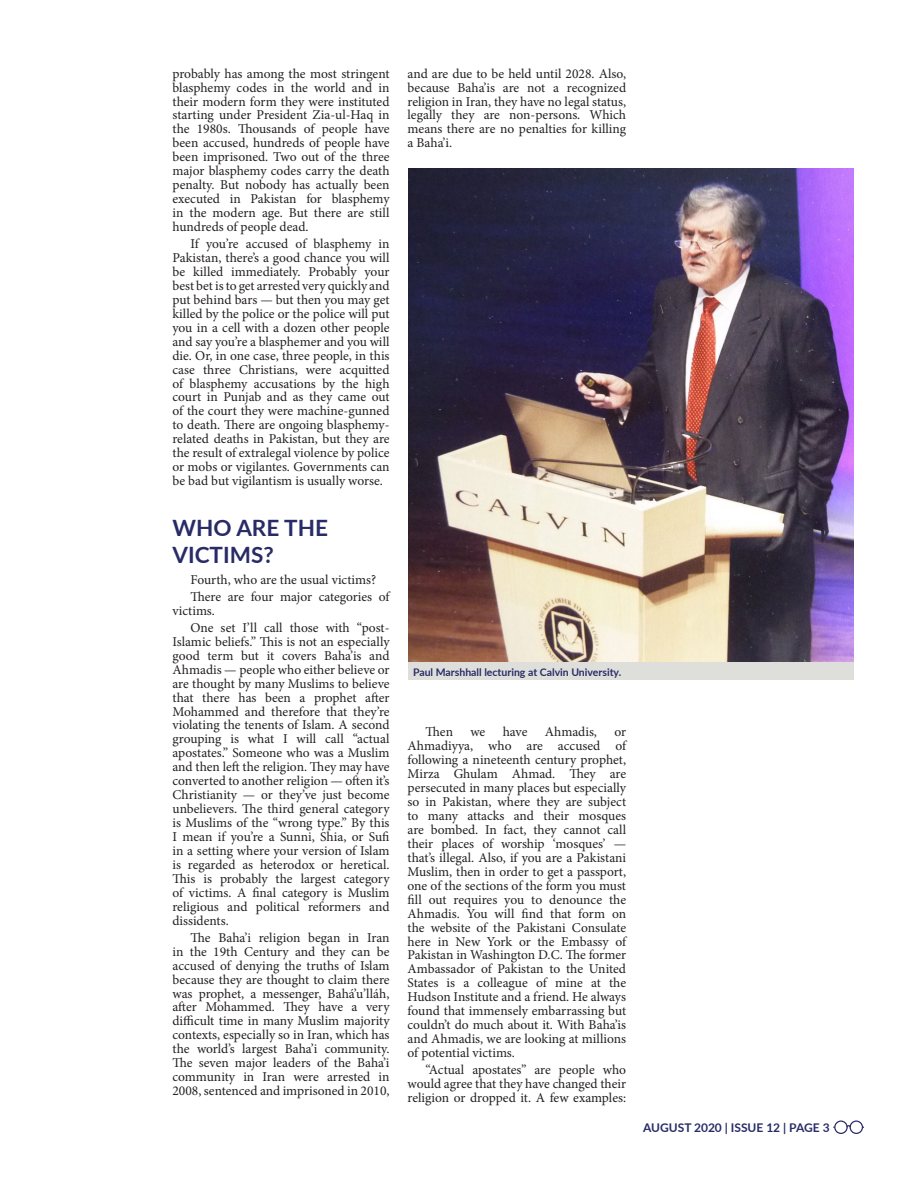
<style>
.page{position:relative;width:918px;height:1188px;background:#fff}
.page>*{position:absolute;margin:0;border:0;box-sizing:border-box;transform-origin:0 0}
.Heading{font:700 22.5px/27px "Lato";color:#282b66}
.Body{font:13.5px/14px "Minion Pro";color:#231f20;text-align:justify}
.Page_number{font:700 12px "Lato";color:#282b66}
.t1{font:700 10.5px "Lato";color:#282b66}
</style>
<div class="page">
<div style="left:850px;top:1121px;width:13px;height:13px;border:1px solid #262a65;border-radius:50%"></div>
<div style="left:834px;top:1121px;width:14px;height:13px;border:1px solid #262a65;border-radius:50%"></div>
<svg style="left:846px;top:1124px;width:5px;height:4px"></svg>
<img style="left:409px;top:168px;width:445px;height:494px">
<div style="left:409px;top:663px;width:445px;height:17px;background:#dedfdb"></div>
<p class="Body" style="left:172px;top:66px;width:219px">probably has among the most stringent blasphemy codes in the world and in their modern form they were instituted starting under President Zia-ul-Haq in the 1980s. Thousands of people have been accused, hundreds of people have been imprisoned. Two out of the three major blasphemy codes carry the death penalty. But nobody has actually been executed in Pakistan for blasphemy in the modern age. But there are still hundreds of people dead.</p>
<p class="Body" style="left:172px;top:237px;width:219px;text-indent:18px">If you’re accused of blasphemy in Pakistan, there’s a good chance you will be killed immediately. Probably your best bet is to get arrested very quickly and put behind bars — but then you may get killed by the police or the police will put you in a cell with a dozen other people and say you’re a blasphemer and you will die. Or, in one case, three people, in this case three Christians, were acquitted of blasphemy accusations by the high court in Punjab and as they came out of the court they were machine-gunned to death. There are ongoing blasphemy&shy;related deaths in Pakistan, but they are the result of extralegal violence by police or mobs or vigilantes. Governments can be bad but vigilantism is usually worse.</p>
<p class="Heading" style="left:172px;top:513px;width:157px">WHO ARE THE<br>VICTIMS?</p>
<p class="Body" style="left:190px;top:573px;width:187px">Fourth, who are the usual victims?</p>
<p class="Body" style="left:172px;top:590px;width:219px;text-indent:18px">There are four major categories of victims.</p>
<p class="Body" style="left:172px;top:621px;width:219px;text-indent:18px">One set I’ll call those with “post-Islamic beliefs.” This is not an especially good term but it covers Baha’is and Ahmadis — people who either believe or are thought by many Muslims to believe that there has been a prophet after Mohammed and therefore that they’re violating the tenents of Islam. A second grouping is what I will call “actual apostates.” Someone who was a Muslim and then left the religion. They may have converted to another religion — often it’s Christianity — or they’ve just become unbelievers. The third general category is Muslims of the “wrong type.” By this I mean if you’re a Sunni, Shia, or Sufi in a setting where your version of Islam is regarded as heterodox or heretical.<br>This is probably the largest category of victims. A final category is Muslim religious and political reformers and dissidents.</p>
<p class="Body" style="left:172px;top:930px;width:219px;text-indent:18px">The Baha’i religion began in Iran in the 19th Century and they can be accused of denying the truths of Islam because they are thought to claim there was prophet, a messenger, Bahá’u’lláh, after Mohammed. They have a very difficult time in many Muslim majority contexts, especially so in Iran, which has the world’s largest Baha’i community.<br>The seven major leaders of the Baha’i community in Iran were arrested in 2008, sentenced and imprisoned in 2010,</p>
<p class="Body" style="left:408px;top:66px;width:220px">and are due to be held until 2028. Also, because Baha’is are not a recognized religion in Iran, they have no legal status, legally they are non-persons. Which means there are no penalties for killing a Baha’i.</p>
<p class="t1" style="left:413px;top:664px;width:210px">Paul Marshhall lecturing at Calvin University.</p>
<p class="Body" style="left:426px;top:725px;width:29px">Then</p>
<p class="Body" style="left:470px;top:725px;width:16px">we</p>
<p class="Body" style="left:503px;top:725px;width:26px">have</p>
<p class="Body" style="left:545px;top:725px;width:54px">Ahmadis,</p>
<p class="Body" style="left:408px;top:725px;width:220px;text-indent:207px">or Ahmadiyya, who are accused of following a nineteenth century prophet, Mirza Ghulam Ahmad. They are persecuted in many places but especially so in Pakistan, where they are subject to many attacks and their mosques are bombed. In fact, they cannot call their places of worship ‘mosques’ — that’s illegal. Also, if you are a Pakistani Muslim, then in order to get a passport, one of the sections of the form you must fill out requires you to denounce the Ahmadis. You will find that form on the website of the Pakistani Consulate here in New York or the Embassy of Pakistan in Washington D.C. The former Ambassador of Pakistan to the United States is a colleague of mine at the Hudson Institute and a friend. He always found that immensely embarrassing but couldn’t do much about it. With Baha’is and Ahmadis, we are looking at millions of potential victims.</p>
<p class="Body" style="left:408px;top:1063px;width:220px;text-indent:18px">“Actual apostates” are people who would agree that they have changed their religion or dropped it. A few examples:</p>
<p class="Page_number" style="left:643px;top:1119px;width:188px">AUGUST 2020 | ISSUE 12 | PAGE 3</p>
</div>
